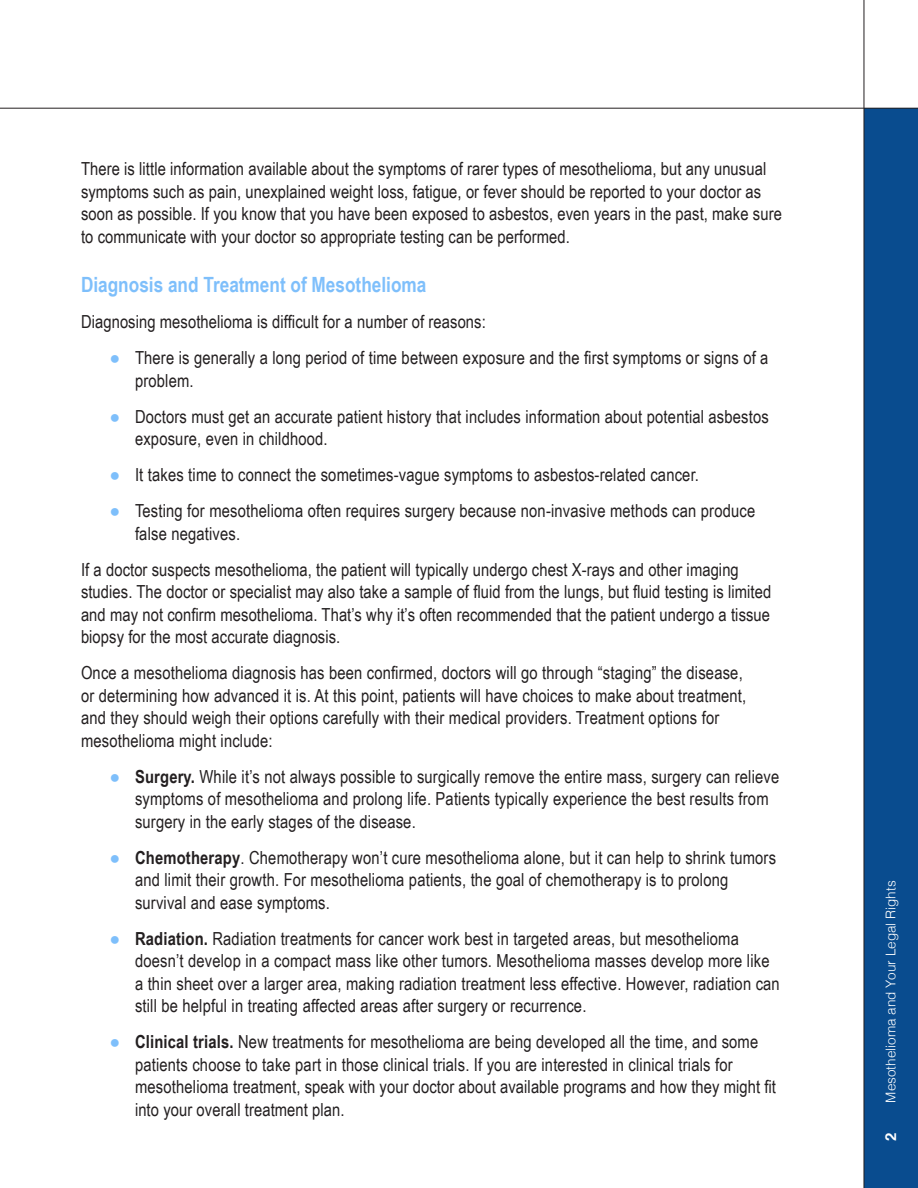
<style>
.page{position:relative;width:918px;height:1188px;background:#fff}
.page>*{position:absolute;margin:0;border:0;box-sizing:border-box;transform-origin:0 0}
.Main_Text{font:700 21px "Arial Narrow";color:#7ebffb}
.Main_Text-2{font:18px/22.5px "Arial Narrow";letter-spacing:.01em;color:#231f20}
.t1{font:700 15px "Helvetica";color:#fff}
.t2{font:300 13.5px "Helvetica";color:#fff}
.s1{color:#7ebffb}
.s2{font-weight:700}
</style>
<div class="page">
<div style="left:864px;top:108px;width:54px;height:1080px;background:#094c8f"></div>
<hr style="left:0;top:108px;width:918px;height:1px;background:#231f20">
<hr style="left:864px;top:0;width:1px;height:1188px;background:#231f20">
<p class="Main_Text-2" style="left:81px;top:157px;width:702px">There is little information available about the symptoms of rarer types of mesothelioma, but any unusual symptoms such as pain, unexplained weight loss, fatigue, or fever should be reported to your doctor as soon as possible. If you know that you have been exposed to asbestos, even years in the past, make sure to communicate with your doctor so appropriate testing can be performed.</p>
<p class="Main_Text" style="left:81px;top:269px;width:347px">Diagnosis and Treatment of Mesothelioma</p>
<p class="Main_Text-2" style="left:81px;top:310px;width:406px">Diagnosing mesothelioma is difficult for a number of reasons:</p>
<p class="Main_Text-2" style="left:135px;top:346px;width:635px;text-indent:-26px"><span class="s1">●</span> There is generally a long period of time between exposure and the first symptoms or signs of a problem.</p>
<p class="Main_Text-2" style="left:135px;top:404px;width:635px;text-indent:-26px"><span class="s1">●</span> Doctors must get an accurate patient history that includes information about potential asbestos exposure, even in childhood.</p>
<p class="Main_Text-2" style="left:110px;top:463px;width:591px"><span class="s1">●</span> It takes time to connect the sometimes-vague symptoms to asbestos-related cancer.</p>
<p class="Main_Text-2" style="left:135px;top:499px;width:622px;text-indent:-26px"><span class="s1">●</span> Testing for mesothelioma often requires surgery because non-invasive methods can produce false negatives.</p>
<p class="Main_Text-2" style="left:81px;top:557px;width:692px">If a doctor suspects mesothelioma, the patient will typically undergo chest X-rays and other imaging studies. The doctor or specialist may also take a sample of fluid from the lungs, but fluid testing is limited and may not confirm mesothelioma. That’s why it’s often recommended that the patient undergo a tissue biopsy for the most accurate diagnosis.</p>
<p class="Main_Text-2" style="left:81px;top:661px;width:667px">Once a mesothelioma diagnosis has been confirmed, doctors will go through “staging” the disease, or determining how advanced it is. At this point, patients will have choices to make about treatment, and they should weigh their options carefully with their medical providers. Treatment options for mesothelioma might include:</p>
<p class="Main_Text-2" style="left:135px;top:764px;width:646px;text-indent:-26px"><span class="s1">●</span> <span class="s2">Surgery.</span> While it’s not always possible to surgically remove the entire mass, surgery can relieve symptoms of mesothelioma and prolong life. Patients typically experience the best results from surgery in the early stages of the disease.</p>
<p class="Main_Text-2" style="left:135px;top:845px;width:643px;text-indent:-26px"><span class="s1">●</span> <span class="s2">Chemotherapy</span>. Chemotherapy won’t cure mesothelioma alone, but it can help to shrink tumors and limit their growth. For mesothelioma patients, the goal of chemotherapy is to prolong survival and ease symptoms.</p>
<p class="Main_Text-2" style="left:135px;top:926px;width:646px;text-indent:-26px"><span class="s1">●</span> <span class="s2">Radiation.</span> Radiation treatments for cancer work best in targeted areas, but mesothelioma doesn’t develop in a compact mass like other tumors. Mesothelioma masses develop more like a thin sheet over a larger area, making radiation treatment less effective. However, radiation can still be helpful in treating affected areas after surgery or recurrence.</p>
<p class="Main_Text-2" style="left:135px;top:1030px;width:643px;text-indent:-26px"><span class="s1">●</span> <span class="s2">Clinical trials.</span> New treatments for mesothelioma are being developed all the time, and some patients choose to take part in those clinical trials. If you are interested in clinical trials for mesothelioma treatment, speak with your doctor about available programs and how they might fit into your overall treatment plan.</p>
<p class="t2" style="left:879px;top:1103px;width:224px;rotate:-90deg">Mesothelioma and Your Legal Rights</p>
<p class="t1" style="left:879px;top:1141px;width:10px;rotate:-90deg">2</p>
</div>
